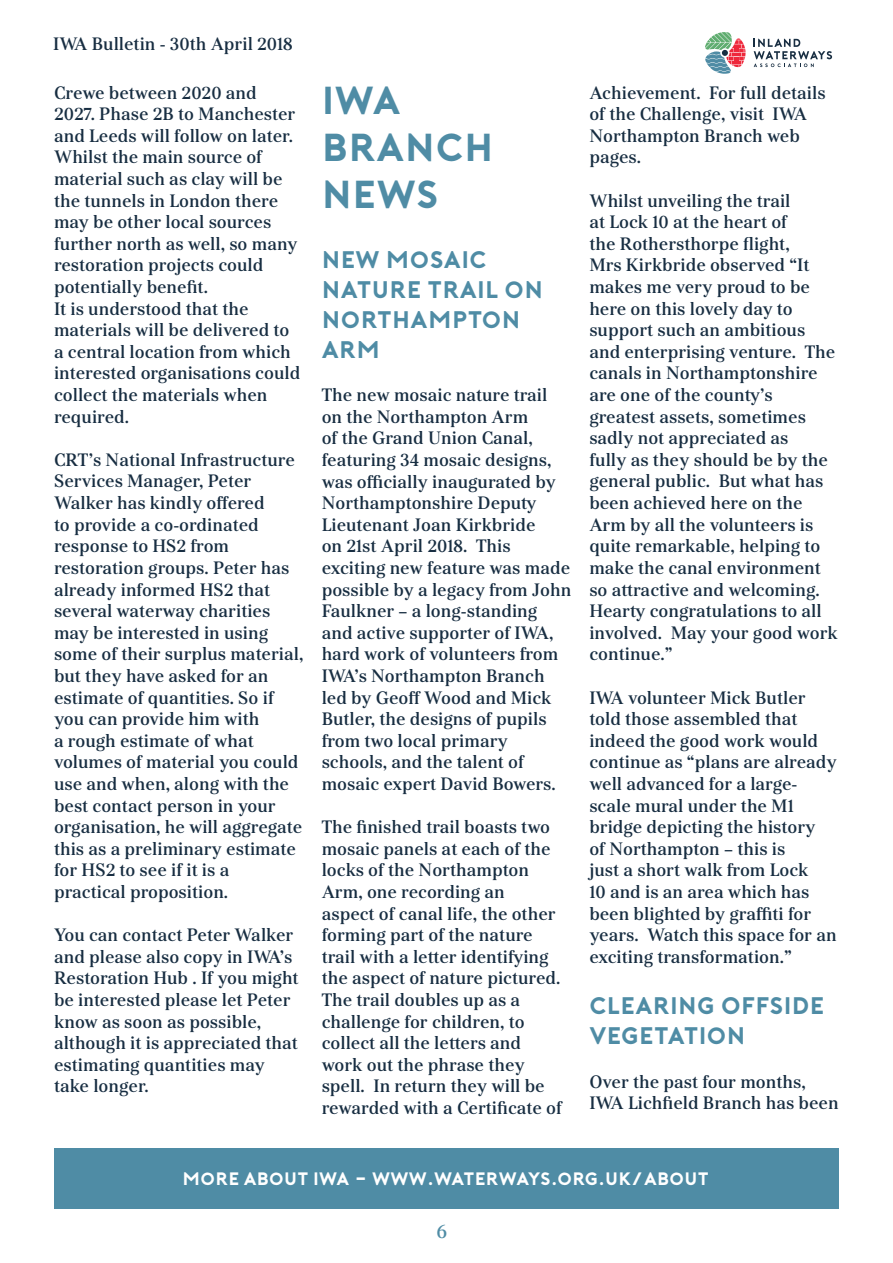
<style>
.page{position:relative;width:893px;height:1263px;background:#fff}
.page>*{position:absolute;margin:0;border:0;box-sizing:border-box;transform-origin:0 0}
.t1{font:700 39px/46.8px "Porter";color:#4f8ca5}
.t2{font:700 24px/30px "Porter";color:#4f8ca5}
.t3{font:500 19.5px "Kostic Serif";color:#4f8ca5}
.t4{font:500 18px/21.6px "Kostic Serif";color:#182e42}
.t5{font:700 18px "Porter";color:#fff}
</style>
<div class="page">
<div style="left:54px;top:1148px;width:785px;height:61px;background:#4f8ca5"></div>
<svg style="left:705px;top:32px;width:40px;height:42px"></svg>
<svg style="left:754px;top:39px;width:78px;height:28px"></svg>
<p class="t4" style="left:53px;top:33px;width:241px">IWA Bulletin - 30th April 2018</p>
<p class="t4" style="left:54px;top:82px;width:245px">Crewe between 2020 and<br>2027. Phase 2B to Manchester and Leeds will follow on later.<br>Whilst the main source of material such as clay will be the tunnels in London there may be other local sources further north as well, so many restoration projects could potentially benefit.</p>
<p class="t4" style="left:54px;top:298px;width:248px">It is understood that the materials will be delivered to a central location from which interested organisations could collect the materials when required.</p>
<p class="t4" style="left:54px;top:449px;width:251px">CRT’s National Infrastructure<br>Services Manager, Peter<br>Walker has kindly offered<br>to provide a co-ordinated response to HS2 from restoration groups. Peter has already informed HS2 that several waterway charities may be interested in using some of their surplus material, but they have asked for an estimate of quantities. So if you can provide him with<br>a rough estimate of what volumes of material you could use and when, along with the best contact person in your organisation, he will aggregate this as a preliminary estimate for HS2 to see if it is a practical proposition.</p>
<p class="t4" style="left:54px;top:924px;width:246px">You can contact Peter Walker and please also copy in IWA’s<br>Restoration Hub . If you might be interested please let Peter know as soon as possible, although it is appreciated that estimating quantities may take longer.</p>
<p class="t1" style="left:322px;top:77px;width:174px">IWA<br>BRANCH<br>NEWS</p>
<p class="t2" style="left:322px;top:245px;width:223px">NEW MOSAIC<br>NATURE TRAIL ON<br>NORTHAMPTON<br>ARM</p>
<p class="t4" style="left:322px;top:384px;width:251px">The new mosaic nature trail on the Northampton Arm<br>of the Grand Union Canal, featuring 34 mosaic designs, was officially inaugurated by<br>Northamptonshire Deputy<br>Lieutenant Joan Kirkbride<br>on 21st April 2018. This exciting new feature was made possible by a legacy from John<br>Faulkner – a long-standing and active supporter of IWA, hard work of volunteers from<br>IWA’s Northampton Branch led by Geoff Wood and Mick<br>Butler, the designs of pupils from two local primary schools, and the talent of mosaic expert David Bowers.</p>
<p class="t4" style="left:322px;top:816px;width:242px">The finished trail boasts two mosaic panels at each of the locks of the Northampton<br>Arm, one recording an aspect of canal life, the other forming part of the nature trail with a letter identifying the aspect of nature pictured.<br>The trail doubles up as a challenge for children, to collect all the letters and work out the phrase they spell. In return they will be rewarded with a Certificate of</p>
<p class="t4" style="left:589px;top:82px;width:238px">Achievement. For full details of the Challenge, visit IWA<br>Northampton Branch web pages.</p>
<p class="t4" style="left:589px;top:190px;width:250px">Whilst unveiling the trail<br>at Lock 10 at the heart of<br>the Rothersthorpe flight,<br>Mrs Kirkbride observed “It makes me very proud to be here on this lovely day to support such an ambitious and enterprising venture. The canals in Northamptonshire are one of the county’s greatest assets, sometimes sadly not appreciated as<br>fully as they should be by the general public. But what has been achieved here on the<br>Arm by all the volunteers is quite remarkable, helping to make the canal environment so attractive and welcoming.<br>Hearty congratulations to all involved. May your good work continue.”</p>
<p class="t4" style="left:589px;top:687px;width:249px">IWA volunteer Mick Butler told those assembled that indeed the good work would continue as “plans are already well advanced for a large&shy;scale mural under the M1 bridge depicting the history<br>of Northampton – this is<br>just a short walk from Lock<br>10 and is an area which has been blighted by graffiti for years. Watch this space for an exciting transformation.”</p>
<p class="t2" style="left:589px;top:991px;width:237px">CLEARING OFFSIDE<br>VEGETATION</p>
<p class="t4" style="left:589px;top:1071px;width:251px">Over the past four months,<br>IWA Lichfield Branch has been</p>
<p class="t5" style="left:182px;top:1169px;width:528px">MORE ABOUT IWA - WWW.WATERWAYS.ORG.UK/ABOUT</p>
<p class="t3" style="left:437px;top:1219px;width:12px">6</p>
</div>
